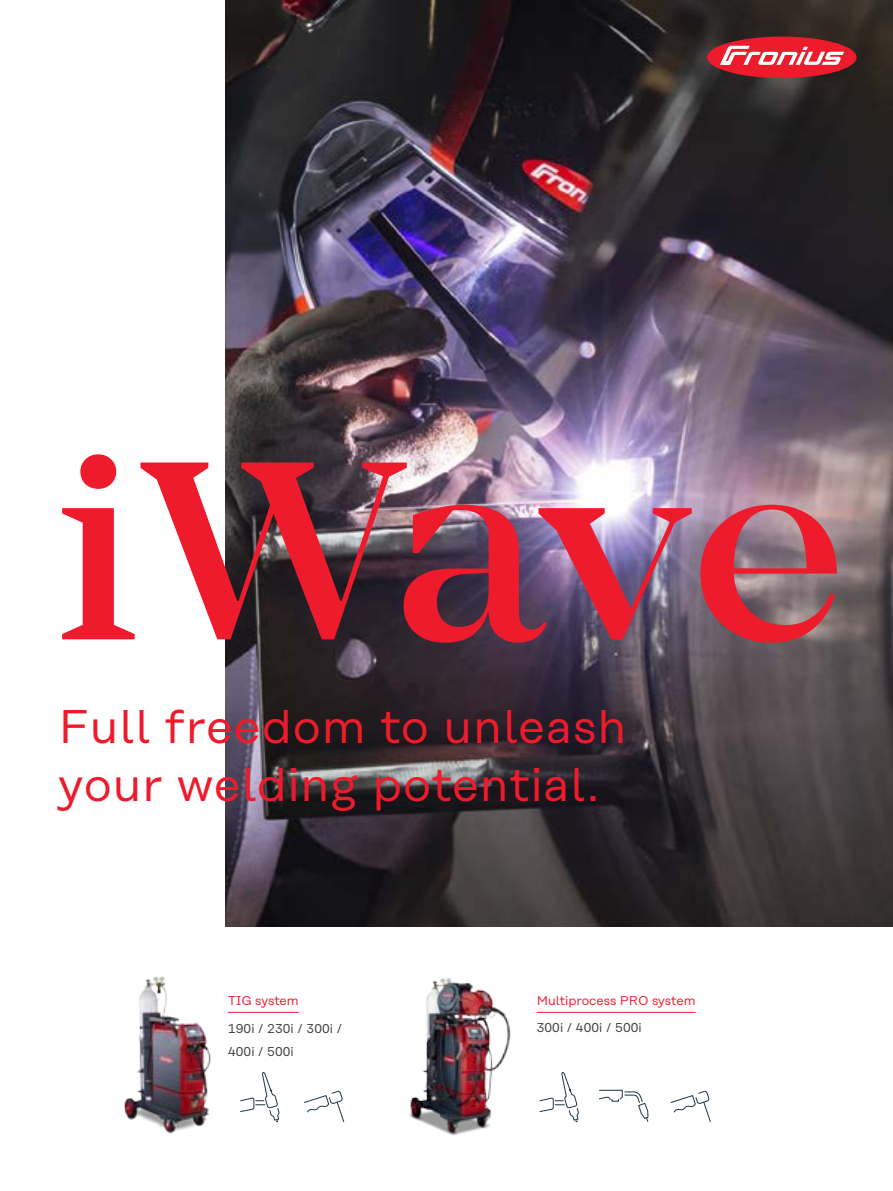
<style>
.page{position:relative;width:893px;height:1191px;background:#fff}
.page>*{position:absolute;margin:0;border:0;box-sizing:border-box;transform-origin:0 0}
.t1{font:500 263.85px "Mirador";letter-spacing:-.01em;color:#ee1b2d}
.t2{font:47.1px/57.8px "Rational Text";letter-spacing:.02em;color:#ee1b2d}
.t3{font:12.75px/22.5px "Rational Text";letter-spacing:.01em;color:#3e3e3f}
.t4{font:12.75px "Rational Text";color:#ee1b2d}
</style>
<div class="page">
<img style="left:225px;top:0;width:668px;height:926px">
<div style="left:707px;top:37px;width:150px;height:41px;background:#ee1b2d;border-radius:50%"></div>
<svg style="left:720px;top:46px;width:124px;height:19px"></svg>
<img style="left:124px;top:976px;width:130px;height:158px">
<svg style="left:240px;top:1071px;width:40px;height:51px"></svg>
<svg style="left:304px;top:1090px;width:41px;height:32px"></svg>
<img style="left:409px;top:977px;width:102px;height:158px">
<svg style="left:539px;top:1072px;width:40px;height:50px"></svg>
<svg style="left:670px;top:1090px;width:41px;height:32px"></svg>
<svg style="left:599px;top:1089px;width:50px;height:33px"></svg>
<hr style="left:228px;top:1012px;width:71px;height:1px;background:#ee1b2d">
<hr style="left:537px;top:1012px;width:159px;height:1px;background:#ee1b2d">
<h1 class="t1" style="left:54px;top:397px;width:793px">iWave</h1>
<p class="t2" style="left:58px;top:698px;width:569px">Full freedom to unleash your welding potential.</p>
<p class="t4" style="left:228px;top:993px;width:72px">TIG system</p>
<p class="t3" style="left:228px;top:1017px;width:116px">190i / 230i / 300i /<br>400i / 500i</p>
<p class="t4" style="left:537px;top:993px;width:160px">Multiprocess PRO system</p>
<p class="t3" style="left:537px;top:1016px;width:107px">300i / 400i / 500i</p>
</div>
